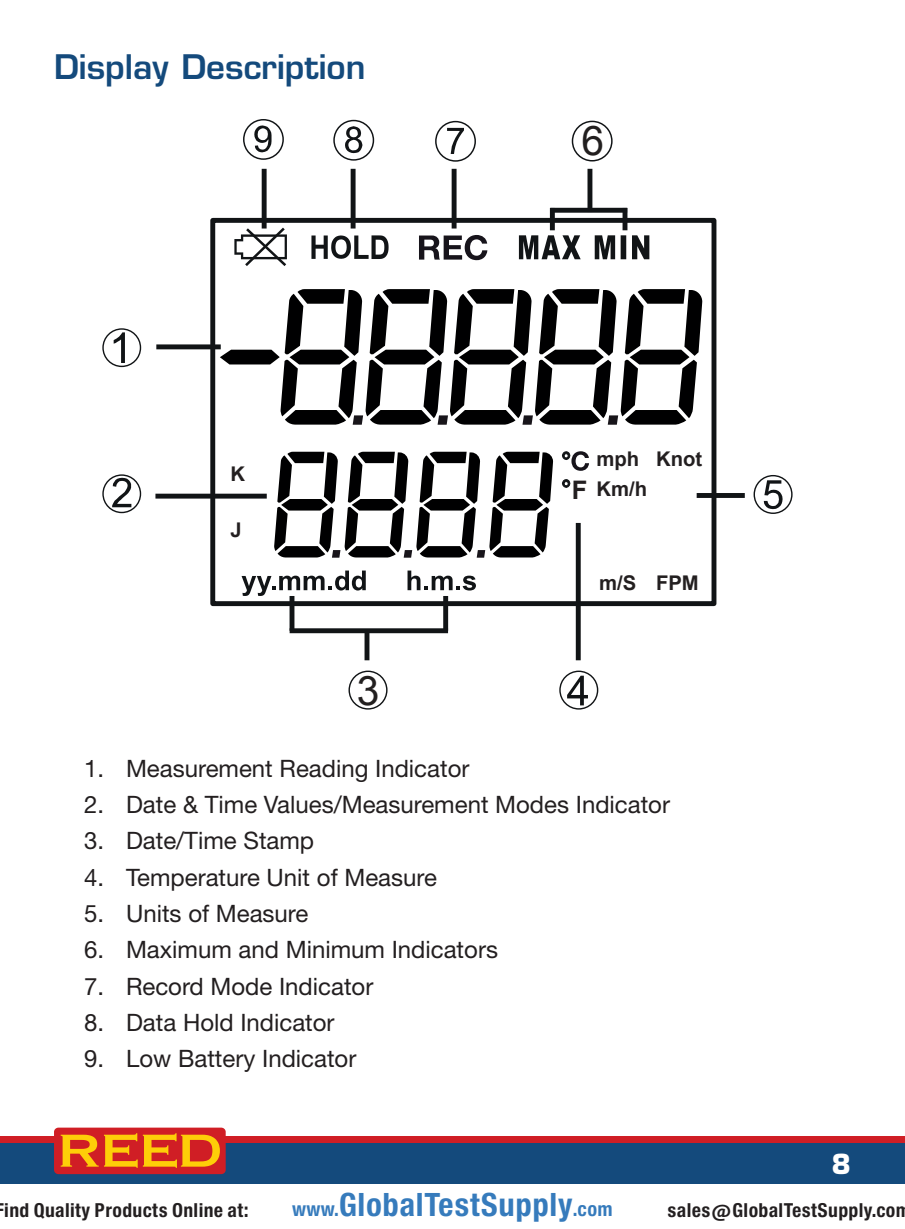
<style>
.page{position:relative;width:905px;height:1229px;background:#fff}
.page>*{position:absolute;margin:0;border:0;box-sizing:border-box;transform-origin:0 0}
.t1{font:40.8px "Arial";color:#221f1f}
.t2{font:600 33px "Eurostile LT Std";color:#144a7c}
.t3{font:30.6px "Europa Gro Nr 2 SBOP Bol Con";letter-spacing:.02em;color:#367bbc}
.t4{font:700 27px "Eurostile LT Std";color:#fff}
.t5{font:700 25.5px "Arial";color:#231f20}
.t6{font:24px "Helvetica Neue LT Std";color:#231f20}
.t7{font:700 20.1px "Arial";color:#231f20}
.t8{font:18.3px "Europa Gro Nr 2 SBOP Bol Con";letter-spacing:.02em;color:#231f20}
.s1{font-size:18.9px}
</style>
<div class="page">
<div style="left:0;top:1137px;width:904px;height:91px;background:#144a7c"></div>
<div style="left:0;top:1136px;width:904px;height:6px;background:#d01e25"></div>
<div style="left:54px;top:1127px;width:172px;height:47px;background:#d01e25;border-radius:4px"></div>
<svg style="left:61px;top:1133px;width:159px;height:34px"></svg>
<div style="left:210px;top:218px;width:506px;height:388px;border:5px solid #111416"></div>
<svg style="left:333px;top:120px;width:41px;height:41px"></svg>
<svg style="left:243px;top:119px;width:41px;height:41px"></svg>
<svg style="left:311px;top:235px;width:77px;height:24px"></svg>
<svg style="left:594px;top:235px;width:55px;height:24px"></svg>
<svg style="left:519px;top:235px;width:61px;height:24px"></svg>
<svg style="left:234px;top:225px;width:53px;height:41px"></svg>
<svg style="left:419px;top:235px;width:68px;height:25px"></svg>
<svg style="left:562px;top:451px;width:27px;height:20px"></svg>
<svg style="left:407px;top:570px;width:69px;height:20px"></svg>
<div style="left:156px;top:344px;width:65px;height:5px;background:#111416"></div>
<div style="left:289px;top:628px;width:159px;height:5px;background:#111416"></div>
<div style="left:575px;top:523px;width:5px;height:137px;background:#111416"></div>
<hr style="left:262px;top:169px;width:4px;height:59px;background:#111416">
<div style="left:350px;top:169px;width:5px;height:59px;background:#111416"></div>
<div style="left:451px;top:169px;width:5px;height:59px;background:#111416"></div>
<div style="left:587px;top:169px;width:5px;height:43px;background:#111416"></div>
<div style="left:155px;top:493px;width:112px;height:5px;background:#111416"></div>
<div style="left:364px;top:630px;width:5px;height:30px;background:#111416"></div>
<svg style="left:435px;top:121px;width:41px;height:41px"></svg>
<svg style="left:241px;top:570px;width:125px;height:26px"></svg>
<div style="left:443px;top:596px;width:5px;height:35px;background:#111416"></div>
<div style="left:289px;top:596px;width:5px;height:35px;background:#111416"></div>
<div style="left:550px;top:208px;width:77px;height:5px;background:#111416"></div>
<div style="left:550px;top:208px;width:5px;height:22px;background:#111416"></div>
<div style="left:622px;top:208px;width:5px;height:22px;background:#111416"></div>
<svg style="left:571px;top:121px;width:41px;height:40px"></svg>
<svg style="left:753px;top:475px;width:39px;height:39px"></svg>
<svg style="left:559px;top:670px;width:39px;height:39px"></svg>
<svg style="left:348px;top:670px;width:39px;height:39px"></svg>
<svg style="left:102px;top:328px;width:39px;height:39px"></svg>
<svg style="left:102px;top:474px;width:39px;height:39px"></svg>
<div style="left:696px;top:493px;width:48px;height:5px;background:#111416"></div>
<svg style="left:220px;top:289px;width:482px;height:136px"></svg>
<svg style="left:562px;top:479px;width:8px;height:9px"></svg>
<svg style="left:274px;top:452px;width:279px;height:105px"></svg>
<div style="left:0;top:1184px;width:904px;height:44px;background:#fff"></div>
<h2 class="t2" style="left:54px;top:46px;width:313px">Display Description</h2>
<p class="t7" style="left:230px;top:461px;width:16px">K</p>
<p class="t7" style="left:230px;top:517px;width:13px">J</p>
<h1 class="t1" style="left:357px;top:664px;width:24px">3</h1>
<h1 class="t1" style="left:581px;top:114px;width:24px">6</h1>
<p class="t5" style="left:572px;top:473px;width:17px">F</p>
<p class="t7" style="left:596px;top:445px;width:44px">mph</p>
<p class="t7" style="left:596px;top:476px;width:52px">Km/h</p>
<p class="t7" style="left:656px;top:445px;width:48px">Knot</p>
<p class="t7" style="left:599px;top:569px;width:101px">m/S FPM</p>
<p class="t6" style="left:84px;top:754px;width:387px">1. Measurement Reading Indicator</p>
<p class="t6" style="left:84px;top:790px;width:587px">2. Date &amp; Time Values/Measurement Modes Indicator</p>
<p class="t6" style="left:84px;top:826px;width:232px">3. Date/Time Stamp</p>
<p class="t6" style="left:84px;top:863px;width:354px">4. Temperature Unit of Measure</p>
<p class="t6" style="left:84px;top:899px;width:226px">5. Units of Measure</p>
<p class="t6" style="left:84px;top:935px;width:415px">6. Maximum and Minimum Indicators</p>
<p class="t6" style="left:84px;top:971px;width:291px">7. Record Mode Indicator</p>
<p class="t6" style="left:84px;top:1008px;width:252px">8. Data Hold Indicator</p>
<p class="t6" style="left:84px;top:1044px;width:274px">9. Low Battery Indicator</p>
<p class="t4" style="left:831px;top:1147px;width:21px">8</p>
<p class="t8" style="left:4px;top:1198px;width:245px">ind Quality Products Online at:</p>
<p class="t3" style="left:292px;top:1186px;width:322px"><span class="s1">www.</span>GlobalTestSupply<span class="s1">.com</span></p>
<p class="t8" style="left:667px;top:1198px;width:244px">sales@GlobalTestSupply.com</p>
</div>
